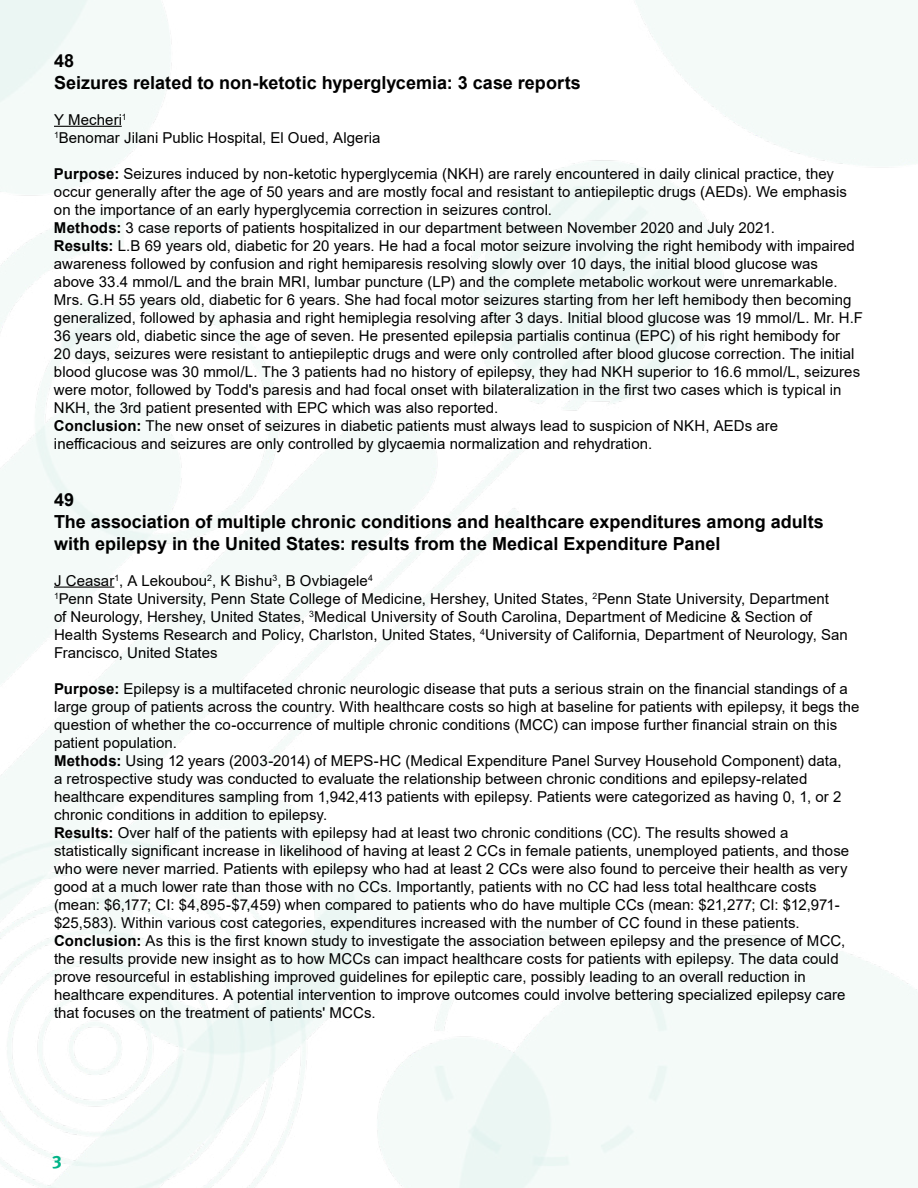
<style>
.page{position:relative;width:918px;height:1188px;background:#fff}
.page>*{position:absolute;margin:0;border:0;box-sizing:border-box;transform-origin:0 0}
.t1{font:700 18px/21.6px "Arial";color:#000}
.t2{font:700 18px "Meta Pro";color:#00b387}
.t3{font:15px/18px "Arial";letter-spacing:.005em;color:#000}
.s1{font-weight:700}
</style>
<div class="page">
<hr style="left:54px;top:126px;width:68px;height:1px;background:#000">
<hr style="left:54px;top:587px;width:60px;height:1px;background:#000">
<p class="t1" style="left:54px;top:50px;width:528px">48<br>Seizures related to non-ketotic hyperglycemia: 3 case reports</p>
<p class="t3" style="left:54px;top:110px;width:328px">Y Mecheri<sup>1<br>1</sup>Benomar Jilani Public Hospital, El Oued, Algeria</p>
<p class="t3" style="left:54px;top:164px;width:811px"><span class="s1">Purpose:</span> Seizures induced by non-ketotic hyperglycemia (NKH) are rarely encountered in daily clinical practice, they occur generally after the age of 50 years and are mostly focal and resistant to antiepileptic drugs (AEDs). We emphasis on the importance of an early hyperglycemia correction in seizures control.<br><span class="s1">Methods:</span> 3 case reports of patients hospitalized in our department between November 2020 and July 2021.<br><span class="s1">Results:</span> L.B 69 years old, diabetic for 20 years. He had a focal motor seizure involving the right hemibody with impaired awareness followed by confusion and right hemiparesis resolving slowly over 10 days, the initial blood glucose was<br>above 33.4 mmol/L and the brain MRI, lumbar puncture (LP) and the complete metabolic workout were unremarkable.<br>Mrs. G.H 55 years old, diabetic for 6 years. She had focal motor seizures starting from her left hemibody then becoming generalized, followed by aphasia and right hemiplegia resolving after 3 days. Initial blood glucose was 19 mmol/L. Mr. H.F 36 years old, diabetic since the age of seven. He presented epilepsia partialis continua (EPC) of his right hemibody for<br>20 days, seizures were resistant to antiepileptic drugs and were only controlled after blood glucose correction. The initial blood glucose was 30 mmol/L. The 3 patients had no history of epilepsy, they had NKH superior to 16.6 mmol/L, seizures were motor, followed by Todd's paresis and had focal onset with bilateralization in the first two cases which is typical in NKH, the 3rd patient presented with EPC which was also reported.<br><span class="s1">Conclusion:</span> The new onset of seizures in diabetic patients must always lead to suspicion of NKH, AEDs are inefficacious and seizures are only controlled by glycaemia normalization and rehydration.</p>
<p class="t1" style="left:54px;top:489px;width:771px">49<br>The association of multiple chronic conditions and healthcare expenditures among adults with epilepsy in the United States: results from the Medical Expenditure Panel</p>
<p class="t3" style="left:54px;top:571px;width:795px">J Ceasar<sup>1</sup>, A Lekoubou<sup>2</sup>, K Bishu<sup>3</sup>, B Ovbiagele<sup>4<br>1</sup>Penn State University, Penn State College of Medicine, Hershey, United States, <sup>2</sup>Penn State University, Department<br>of Neurology, Hershey, United States, <sup>3</sup>Medical University of South Carolina, Department of Medicine &amp; Section of Health Systems Research and Policy, Charlston, United States, <sup>4</sup>University of California, Department of Neurology, San Francisco, United States</p>
<p class="t3" style="left:54px;top:679px;width:807px"><span class="s1">Purpose:</span> Epilepsy is a multifaceted chronic neurologic disease that puts a serious strain on the financial standings of a large group of patients across the country. With healthcare costs so high at baseline for patients with epilepsy, it begs the question of whether the co-occurrence of multiple chronic conditions (MCC) can impose further financial strain on this patient population.<br><span class="s1">Methods:</span> Using 12 years (2003-2014) of MEPS-HC (Medical Expenditure Panel Survey Household Component) data,<br>a retrospective study was conducted to evaluate the relationship between chronic conditions and epilepsy-related healthcare expenditures sampling from 1,942,413 patients with epilepsy. Patients were categorized as having 0, 1, or 2 chronic conditions in addition to epilepsy.<br><span class="s1">Results:</span> Over half of the patients with epilepsy had at least two chronic conditions (CC). The results showed a statistically significant increase in likelihood of having at least 2 CCs in female patients, unemployed patients, and those who were never married. Patients with epilepsy who had at least 2 CCs were also found to perceive their health as very good at a much lower rate than those with no CCs. Importantly, patients with no CC had less total healthcare costs (mean: $6,177; CI: $4,895-$7,459) when compared to patients who do have multiple CCs (mean: $21,277; CI: $12,971- $25,583). Within various cost categories, expenditures increased with the number of CC found in these patients.<br><span class="s1">Conclusion:</span> As this is the first known study to investigate the association between epilepsy and the presence of MCC, the results provide new insight as to how MCCs can impact healthcare costs for patients with epilepsy. The data could prove resourceful in establishing improved guidelines for epileptic care, possibly leading to an overall reduction in healthcare expenditures. A potential intervention to improve outcomes could involve bettering specialized epilepsy care that focuses on the treatment of patients' MCCs.</p>
<p class="t2" style="left:52px;top:1147px;width:12px">3</p>
</div>
